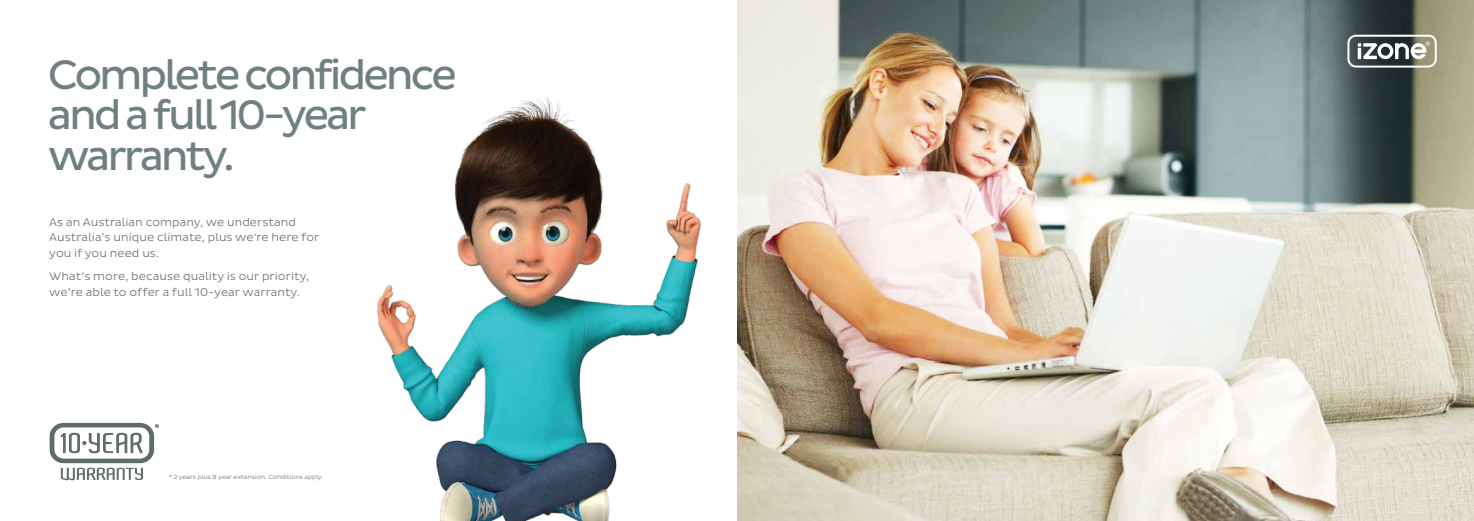
<style>
.page{position:relative;width:1474px;height:521px;background:#fff}
.page>*{position:absolute;margin:0;border:0;box-sizing:border-box;transform-origin:0 0}
.t1{font:42px/40.3px "Pluto Sans";letter-spacing:-.08em;color:#708082}
.t2{font:300 11.38px/15.8px "Pluto Sans";letter-spacing:.005em;color:#5e6e66}
.t3{font:10.5px "Times";color:#000}
.t4{font:300 6.12px "Pluto Sans";letter-spacing:.005em;color:#5e6e66}
</style>
<div class="page">
<svg style="left:50px;top:423px;width:104px;height:57px"></svg>
<img style="left:766px;top:0;width:707px;height:521px">
<svg style="left:1347px;top:35px;width:89px;height:33px"></svg>
<img style="left:377px;top:0;width:389px;height:521px">
<h1 class="t1" style="left:48px;top:55px;width:410px">Complete confidence and a full 10-year warranty.</h1>
<p class="t2" style="left:49px;top:214px;width:272px">As an Australian company, we understand<br>Australia’s unique climate, plus we're here for you if you need us.</p>
<p class="t2" style="left:49px;top:268px;width:261px">What’s more, because quality is our priority, we’re able to offer a full 10-year warranty.</p>
<p class="t3" style="left:154px;top:417px;width:7px">*</p>
<p class="t4" style="left:169px;top:473px;width:156px">* 2 years plus 8 year extension. Conditions apply.</p>
</div>
